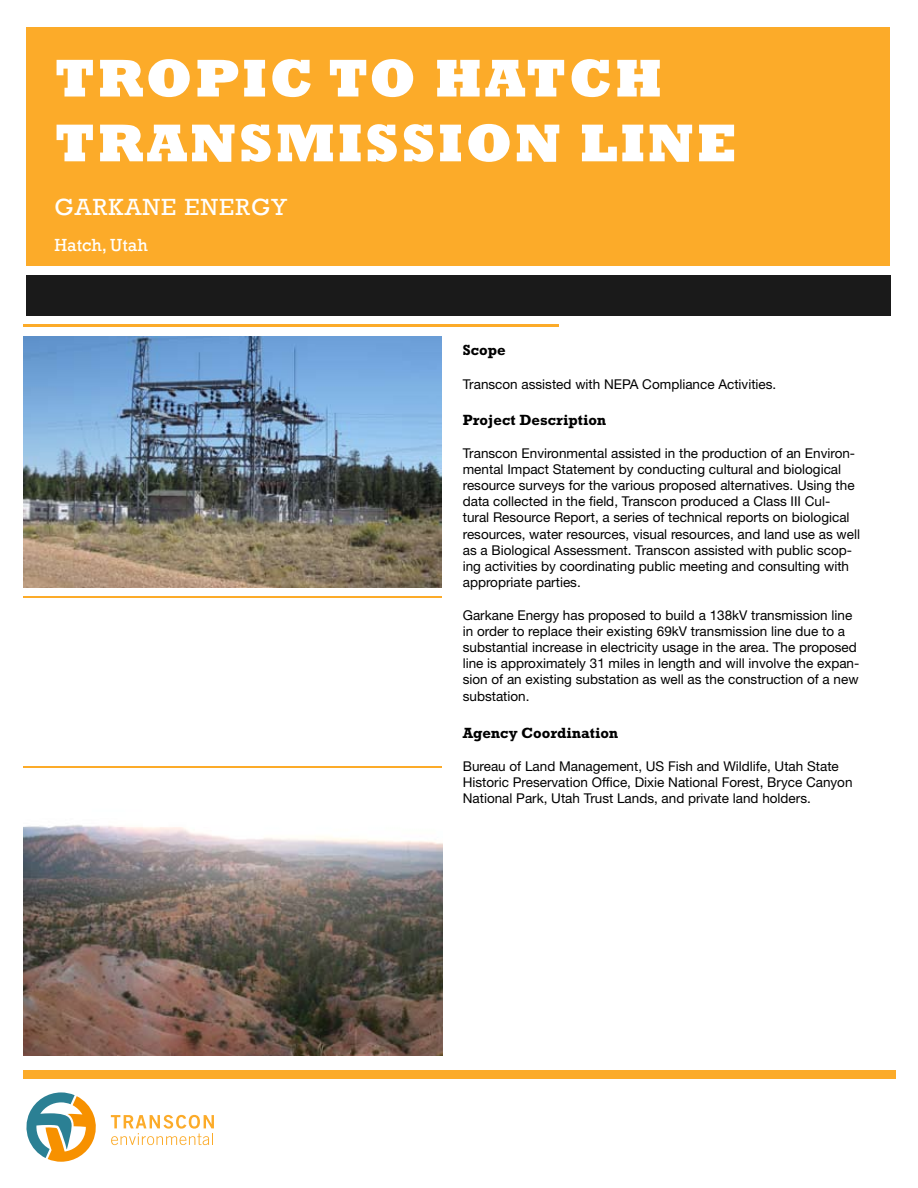
<style>
.page{position:relative;width:918px;height:1188px;background:#fff}
.page>*{position:absolute;margin:0;border:0;box-sizing:border-box;transform-origin:0 0}
.t1{font:800 54px/64.8px "Rockwell";letter-spacing:.05em;color:#fff}
.t2{font:24px "Rockwell";letter-spacing:.05em;color:#fff}
.t3{font:18px "Rockwell";color:#fff}
.t4{font:700 15px "Rockwell Std";color:#000}
.t5{font:13.5px/16.2px "Helvetica Neue LT Std";color:#000}
</style>
<div class="page">
<div style="left:26px;top:28px;width:864px;height:238px;background:#fcab29"></div>
<hr style="left:23px;top:766px;width:419px;height:2px;background:#fcab29">
<hr style="left:23px;top:596px;width:419px;height:2px;background:#fcab29">
<hr style="left:23px;top:325px;width:536px;height:2px;background:#fcab29">
<div style="left:23px;top:1070px;width:873px;height:9px;background:#fcab29"></div>
<svg style="left:26px;top:1092px;width:70px;height:70px"></svg>
<svg style="left:111px;top:1115px;width:103px;height:30px"></svg>
<div style="left:27px;top:275px;width:864px;height:41px;background:#1a1a1a"></div>
<img style="left:23px;top:825px;width:419px;height:231px">
<img style="left:23px;top:337px;width:418px;height:251px">
<h1 class="t1" style="left:54px;top:47px;width:684px">TROPIC TO HATCH<br>TRANSMISSION LINE</h1>
<h2 class="t2" style="left:54px;top:193px;width:234px">GARKANE ENERGY</h2>
<h3 class="t3" style="left:54px;top:235px;width:95px">HATCH, UTAH</h3>
<p class="t4" style="left:463px;top:341px;width:44px">Scope</p>
<p class="t5" style="left:463px;top:376px;width:315px">Transcon assisted with NEPA Compliance Activities.</p>
<p class="t4" style="left:463px;top:411px;width:145px">Project Description</p>
<p class="t5" style="left:463px;top:445px;width:399px">Transcon Environmental assisted in the production of an Environ&shy;mental Impact Statement by conducting cultural and biological resource surveys for the various proposed alternatives. Using the data collected in the field, Transcon produced a Class III Cul&shy;tural Resource Report, a series of technical reports on biological resources, water resources, visual resources, and land use as well as a Biological Assessment. Transcon assisted with public scop&shy;ing activities by coordinating public meeting and consulting with appropriate parties.</p>
<p class="t5" style="left:463px;top:607px;width:398px">Garkane Energy has proposed to build a 138kV transmission line in order to replace their existing 69kV transmission line due to a substantial increase in electricity usage in the area. The proposed line is approximately 31 miles in length and will involve the expan&shy;sion of an existing substation as well as the construction of a new substation.</p>
<p class="t4" style="left:463px;top:725px;width:157px">Agency Coordination</p>
<p class="t5" style="left:463px;top:758px;width:391px">Bureau of Land Management, US Fish and Wildlife, Utah State<br>Historic Preservation Office, Dixie National Forest, Bryce Canyon<br>National Park, Utah Trust Lands, and private land holders.</p>
</div>
